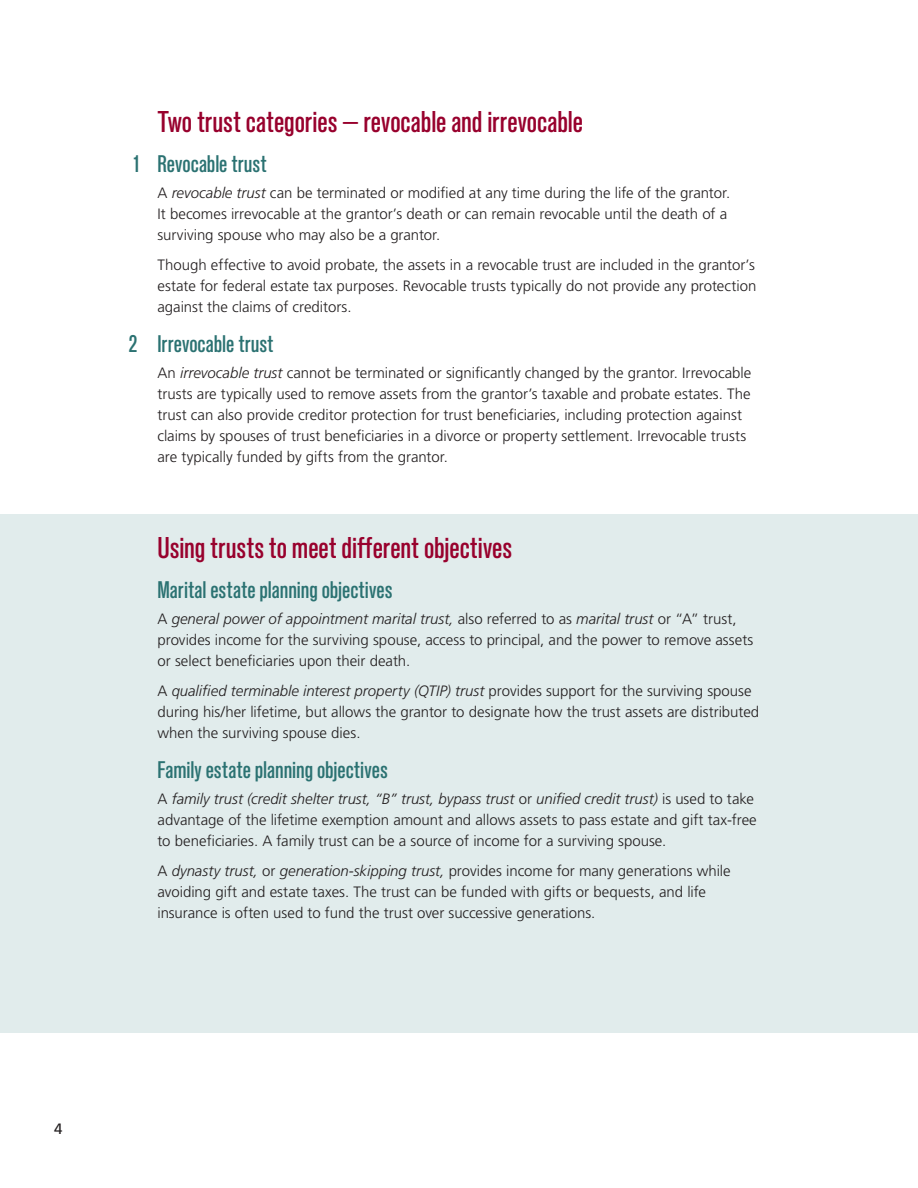
<style>
.page{position:relative;width:918px;height:1188px;background:#fff}
.page>*{position:absolute;margin:0;border:0;box-sizing:border-box;transform-origin:0 0}
.t1{font:500 condensed 30px "Standard CT";color:#98012d}
.t2{font:500 condensed 24px "Standard CT";color:#2b7272}
.t3{font:300 15px/21px "Frutiger LT Std";color:#231f20}
.t4{font:15px "Frutiger LT Std";color:#231f20}
.s1{font-style:italic}
</style>
<div class="page">
<div style="left:0;top:514px;width:918px;height:519px;background:#e1ecec"></div>
<h2 class="t2" style="left:133px;top:150px;width:8px">1</h2>
<h2 class="t2" style="left:129px;top:329px;width:11px">2</h2>
<h1 class="t1" style="left:158px;top:104px;width:427px">Two trust categories — revocable and irrevocable</h1>
<h2 class="t2" style="left:158px;top:150px;width:111px">Revocable trust</h2>
<p class="t3" style="left:158px;top:183px;width:574px">A <span class="s1">revocable trust</span> can be terminated or modified at any time during the life of the grantor.<br>It becomes irrevocable at the grantor’s death or can remain revocable until the death of a surviving spouse who may also be a grantor.</p>
<p class="t3" style="left:158px;top:255px;width:601px;text-align:justify">Though effective to avoid probate, the assets in a revocable trust are included in the grantor’s estate for federal estate tax purposes. Revocable trusts typically do not provide any protection against the claims of creditors.</p>
<h2 class="t2" style="left:158px;top:330px;width:118px">Irrevocable trust</h2>
<p class="t3" style="left:158px;top:363px;width:595px">An <span class="s1">irrevocable trust</span> cannot be terminated or significantly changed by the grantor. Irrevocable trusts are typically used to remove assets from the grantor’s taxable and probate estates. The trust can also provide creditor protection for trust beneficiaries, including protection against claims by spouses of trust beneficiaries in a divorce or property settlement. Irrevocable trusts are typically funded by gifts from the grantor.</p>
<h1 class="t1" style="left:158px;top:530px;width:356px">Using trusts to meet different objectives</h1>
<h2 class="t2" style="left:158px;top:576px;width:237px">Marital estate planning objectives</h2>
<p class="t3" style="left:158px;top:609px;width:597px">A <span class="s1">general power of appointment marital trust,</span> also referred to as <span class="s1">marital trust</span> or “A” trust, provides income for the surviving spouse, access to principal, and the power to remove assets or select beneficiaries upon their death.</p>
<p class="t3" style="left:158px;top:681px;width:603px">A <span class="s1">qualified terminable interest property (QTIP) trust</span> provides support for the surviving spouse during his/her lifetime, but allows the grantor to designate how the trust assets are distributed when the surviving spouse dies.</p>
<h2 class="t2" style="left:158px;top:756px;width:232px">Family estate planning objectives</h2>
<p class="t3" style="left:158px;top:789px;width:601px">A <span class="s1">family trust (credit shelter trust, “B” trust, bypass trust</span> or <span class="s1">unified credit trust)</span> is used to take advantage of the lifetime exemption amount and allows assets to pass estate and gift tax-free to beneficiaries. A family trust can be a source of income for a surviving spouse.</p>
<p class="t3" style="left:158px;top:861px;width:575px">A <span class="s1">dynasty trust,</span> or <span class="s1">generation-skipping trust,</span> provides income for many generations while avoiding gift and estate taxes. The trust can be funded with gifts or bequests, and life insurance is often used to fund the trust over successive generations.</p>
<p class="t4" style="left:54px;top:1120px;width:10px">4</p>
</div>
